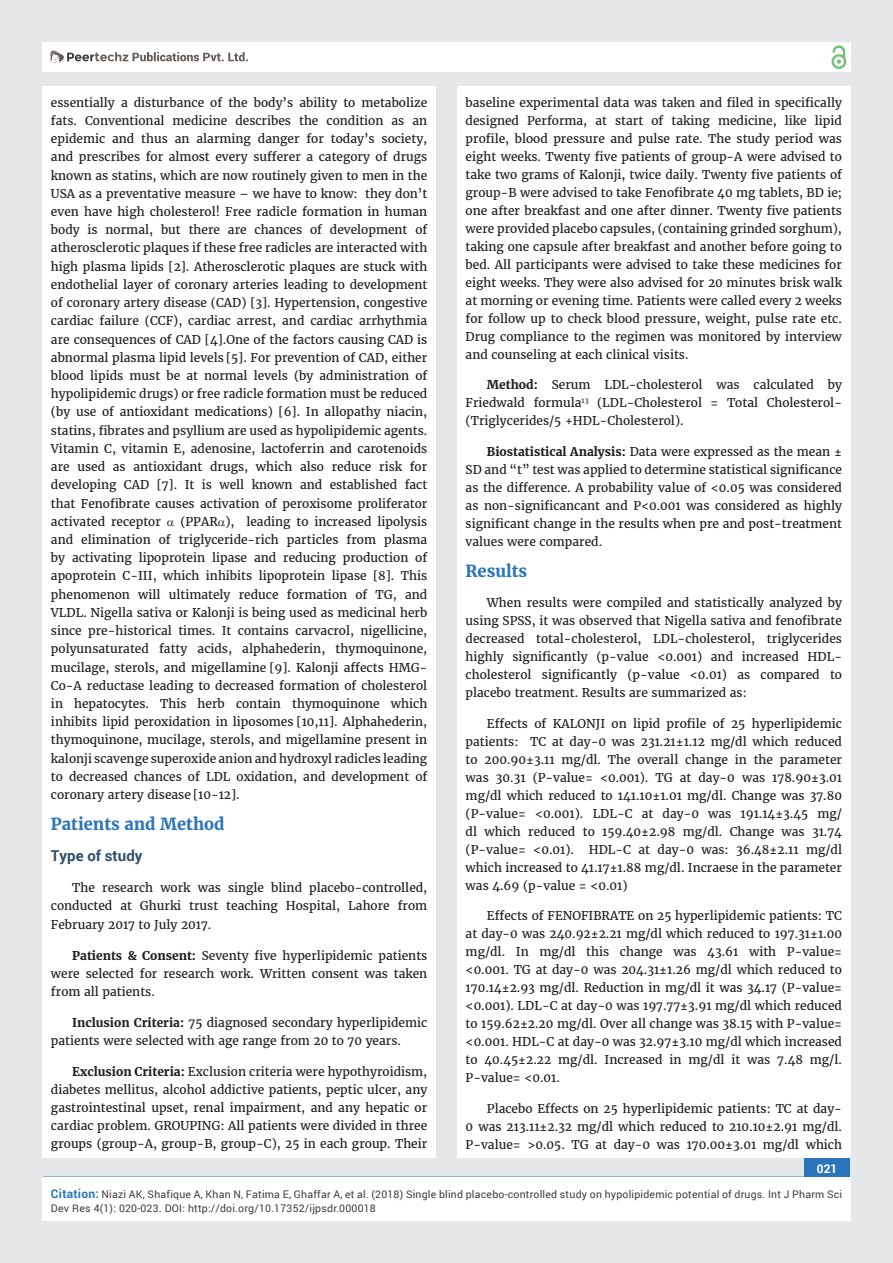
<style>
.page{position:relative;width:893px;height:1263px;background:#e6e7e9}
.page>*{position:absolute;margin:0;border:0;box-sizing:border-box;transform-origin:0 0}
.t1{font:700 16.5px "Merriweather";color:#2a75ba}
.t2{font:700 15px "Roboto";color:#2f4d6a}
.t3{font:12px/18px "Merriweather";color:#231f20;text-align:justify}
.t4{font:700 12px "Roboto";color:#fff}
.t5{font:10.5px/13.5px "Roboto";letter-spacing:.02em;color:#3e3e3f}
.s1{font-weight:700}
.s2{font-weight:700;font-size:12px;color:#2a75ba}
</style>
<div class="page">
<div style="left:42px;top:43px;width:808px;height:29px;background:#fff"></div>
<div style="left:831px;top:54px;width:15px;height:15px;border:2px solid #72c272;border-radius:50%"></div>
<svg style="left:831px;top:45px;width:15px;height:19px"></svg>
<div style="left:804px;top:1157px;width:46px;height:43px;background:#2a75ba"></div>
<svg style="left:49px;top:50px;width:199px;height:14px"></svg>
<div style="left:42px;top:1177px;width:809px;height:43px;background:#fff"></div>
<div style="left:42px;top:87px;width:394px;height:1071px;background:#fff"></div>
<div style="left:457px;top:87px;width:393px;height:1071px;background:#fff"></div>
<p class="t3" style="left:51px;top:94px;width:378px">essentially a disturbance of the body’s ability to metabolize fats. Conventional medicine describes the condition as an epidemic and thus an alarming danger for today’s society, and prescribes for almost every sufferer a category of drugs known as statins, which are now routinely given to men in the USA as a preventative measure – we have to know: they don’t even have high cholesterol! Free radicle formation in human body is normal, but there are chances of development of atherosclerotic plaques if these free radicles are interacted with high plasma lipids [2]. Atherosclerotic plaques are stuck with endothelial layer of coronary arteries leading to development of coronary artery disease (CAD) [3]. Hypertension, congestive cardiac failure (CCF), cardiac arrest, and cardiac arrhythmia are consequences of CAD [4].One of the factors causing CAD is abnormal plasma lipid levels [5]. For prevention of CAD, either blood lipids must be at normal levels (by administration of hypolipidemic drugs) or free radicle formation must be reduced (by use of antioxidant medications) [6]. In allopathy niacin, statins, fibrates and psyllium are used as hypolipidemic agents.<br>Vitamin C, vitamin E, adenosine, lactoferrin and carotenoids are used as antioxidant drugs, which also reduce risk for developing CAD [7]. It is well known and established fact that Fenofibrate causes activation of peroxisome proliferator activated receptor</p>
<p class="t3" style="left:51px;top:512px;width:378px;text-indent:129px">(PPAR ), leading to increased lipolysis and elimination of triglyceride-rich particles from plasma by activating lipoprotein lipase and reducing production of apoprotein C-III, which inhibits lipoprotein lipase [8]. This phenomenon will ultimately reduce formation of TG, and VLDL. Nigella sativa or Kalonji is being used as medicinal herb since pre-historical times. It contains carvacrol, nigellicine, polyunsaturated fatty acids, alphahederin, thymoquinone, mucilage, sterols, and migellamine [9]. Kalonji affects HMG-Co-A reductase leading to decreased formation of cholesterol in hepatocytes. This herb contain thymoquinone which inhibits lipid peroxidation in liposomes [10,11]. Alphahederin, thymoquinone, mucilage, sterols, and migellamine present in kalonji scavenge superoxide anion and hydroxyl radicles leading to decreased chances of LDL oxidation, and development of coronary artery disease [10-12].</p>
<h1 class="t1" style="left:51px;top:814px;width:175px">Patients and Method</h1>
<p class="t2" style="left:51px;top:845px;width:93px">Type of study</p>
<p class="t3" style="left:51px;top:879px;width:378px;text-indent:21px">The research work was single blind placebo-controlled, conducted at Ghurki trust teaching Hospital, Lahore from February 2017 to July 2017.</p>
<p class="t3" style="left:51px;top:946px;width:378px;text-indent:21px"><span class="s1">Patients &amp; Consent:</span> Seventy five hyperlipidemic patients were selected for research work. Written consent was taken from all patients.</p>
<p class="t3" style="left:51px;top:1014px;width:378px;text-indent:21px"><span class="s1">Inclusion Criteria:</span> 75 diagnosed secondary hyperlipidemic patients were selected with age range from 20 to 70 years.</p>
<p class="t3" style="left:51px;top:1063px;width:378px;text-indent:21px"><span class="s1">Exclusion Criteria:</span> Exclusion criteria were hypothyroidism, diabetes mellitus, alcohol addictive patients, peptic ulcer, any gastrointestinal upset, renal impairment, and any hepatic or cardiac problem. GROUPING: All patients were divided in three groups (group-A, group-B, group-C), 25 in each group. Their</p>
<p class="t3" style="left:466px;top:94px;width:378px">baseline experimental data was taken and filed in specifically designed Performa, at start of taking medicine, like lipid profile, blood pressure and pulse rate. The study period was eight weeks. Twenty five patients of group-A were advised to take two grams of Kalonji, twice daily. Twenty five patients of group-B were advised to take Fenofibrate 40 mg tablets, BD ie; one after breakfast and one after dinner. Twenty five patients were provided placebo capsules, (containing grinded sorghum), taking one capsule after breakfast and another before going to bed. All participants were advised to take these medicines for eight weeks. They were also advised for 20 minutes brisk walk at morning or evening time. Patients were called every 2 weeks for follow up to check blood pressure, weight, pulse rate etc.<br>Drug compliance to the regimen was monitored by interview and counseling at each clinical visits.</p>
<p class="t3" style="left:466px;top:376px;width:378px;text-indent:21px"><span class="s1">Method:</span> Serum LDL-cholesterol was calculated by Friedwald formula<sup>13</sup> (LDL-Cholesterol = Total Cholesterol-(Triglycerides/5 +HDL-Cholesterol).</p>
<p class="t3" style="left:466px;top:443px;width:378px;text-indent:21px"><span class="s1">Biostatistical Analysis:</span> Data were expressed as the mean ± SD and “t” test was applied to determine statistical significance as the difference. A probability value of &lt;0.05 was considered as non-significancant and P&lt;0.001 was considered as highly significant change in the results when pre and post-treatment values were compared.</p>
<h1 class="t1" style="left:466px;top:560px;width:63px">Results</h1>
<p class="t3" style="left:466px;top:594px;width:378px;text-indent:21px">When results were compiled and statistically analyzed by using SPSS, it was observed that Nigella sativa and fenofibrate decreased total-cholesterol, LDL-cholesterol, triglycerides highly significantly (p-value &lt;0.001) and increased HDL&shy;cholesterol significantly (p-value &lt;0.01) as compared to placebo treatment. Results are summarized as:</p>
<p class="t3" style="left:466px;top:715px;width:378px;text-indent:21px">Effects of KALONJI on lipid profile of 25 hyperlipidemic patients: TC at day-0 was 231.21±1.12 mg/dl which reduced to 200.90±3.11 mg/dl. The overall change in the parameter was 30.31 (P-value= &lt;0.001). TG at day-0 was 178.90±3.01 mg/dl which reduced to 141.10±1.01 mg/dl. Change was 37.80 (P-value= &lt;0.001). LDL-C at day-0 was 191.14±3.45 mg/ dl which reduced to 159.40±2.98 mg/dl. Change was 31.74 (P-value= &lt;0.01). HDL-C at day-0 was: 36.48±2.11 mg/dl which increased to 41.17±1.88 mg/dl. Incraese in the parameter was 4.69 (p-value = &lt;0.01)</p>
<p class="t3" style="left:466px;top:907px;width:378px;text-indent:21px">Effects of FENOFIBRATE on 25 hyperlipidemic patients: TC at day-0 was 240.92±2.21 mg/dl which reduced to 197.31±1.00 mg/dl. In mg/dl this change was 43.61 with P-value= &lt;0.001. TG at day-0 was 204.31±1.26 mg/dl which reduced to 170.14±2.93 mg/dl. Reduction in mg/dl it was 34.17 (P-value= &lt;0.001). LDL-C at day-0 was 197.77±3.91 mg/dl which reduced to 159.62±2.20 mg/dl. Over all change was 38.15 with P-value= &lt;0.001. HDL-C at day-0 was 32.97±3.10 mg/dl which increased to 40.45±2.22 mg/dl. Increased in mg/dl it was 7.48 mg/l.<br>P-value= &lt;0.01.</p>
<p class="t3" style="left:466px;top:1100px;width:378px;text-indent:21px">Placebo Effects on 25 hyperlipidemic patients: TC at day-0 was 213.11±2.32 mg/dl which reduced to 210.10±2.91 mg/dl.<br>P-value= &gt;0.05. TG at day-0 was 170.00±3.01 mg/dl which</p>
<p class="t4" style="left:817px;top:1161px;width:22px">021</p>
<p class="t5" style="left:51px;top:1188px;width:793px"><span class="s2">Citation:</span> Niazi AK, Shafique A, Khan N, Fatima E, Ghaffar A, et al. (2018) Single blind placebo-controlled study on hypolipidemic potential of drugs. Int J Pharm Sci<br>Dev Res 4(1): 020-023. DOI: http://doi.org/10.17352/ijpsdr.000018</p>
</div>
